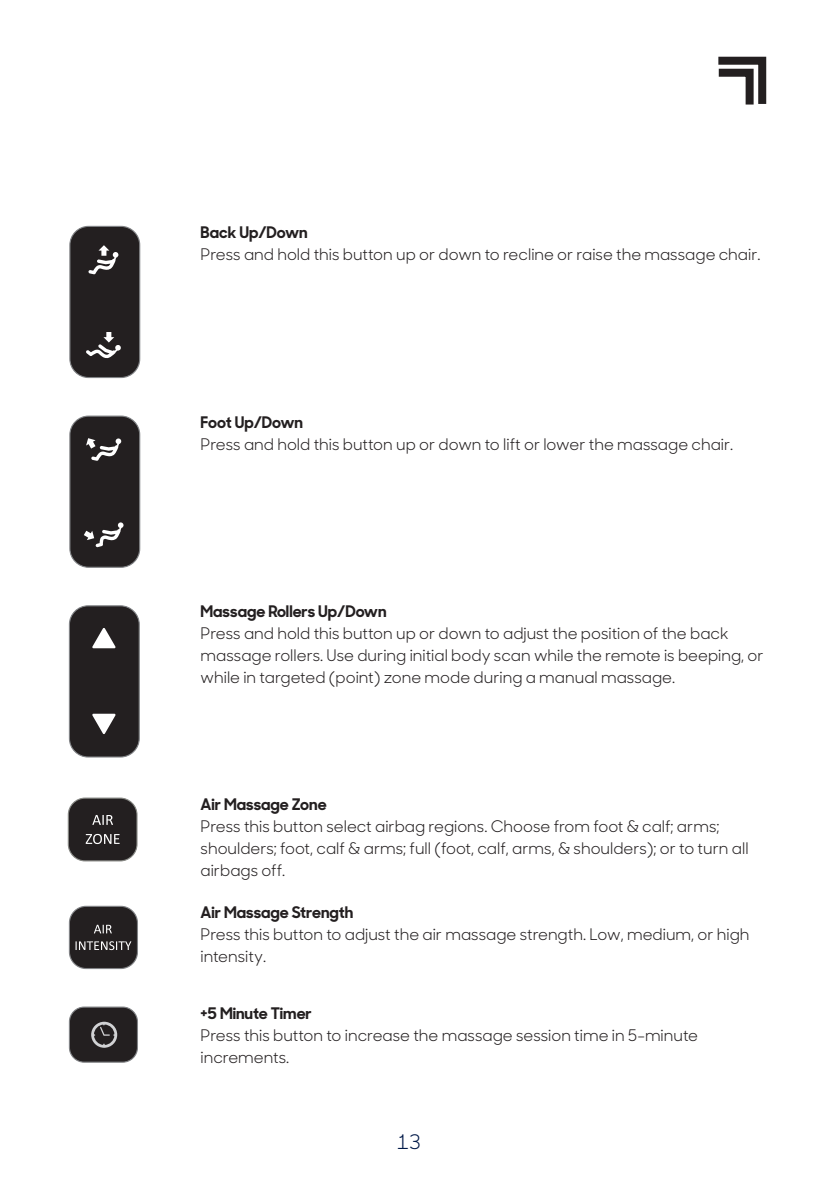
<style>
.page{position:relative;width:823px;height:1191px;background:#fff}
.page>*{position:absolute;margin:0;border:0;box-sizing:border-box;transform-origin:0 0}
.t1{font:20px "Sharp Sans No 1";color:#001948}
.Paragraph_body_text{font:16px/22px "Sharp Sans No 1";color:#231f20}
.Paragraph_body_text-2{font:700 16px "Sharp Sans No 1";color:#231f20}
</style>
<div class="page">
<svg style="left:718px;top:56px;width:49px;height:49px"></svg>
<div style="left:69px;top:606px;width:70px;height:151px;background:#231f20;border-radius:19px"></div>
<div style="left:69px;top:605px;width:71px;height:152px;border:1px solid #808285;border-radius:19px"></div>
<svg style="left:92px;top:628px;width:24px;height:20px"></svg>
<svg style="left:92px;top:713px;width:24px;height:21px"></svg>
<div style="left:70px;top:226px;width:70px;height:151px;background:#231f20;border-radius:19px"></div>
<div style="left:69px;top:226px;width:71px;height:152px;border:1px solid #808285;border-radius:19px"></div>
<svg style="left:88px;top:245px;width:30px;height:29px"></svg>
<svg style="left:86px;top:332px;width:35px;height:26px"></svg>
<div style="left:70px;top:416px;width:70px;height:151px;background:#231f20;border-radius:19px"></div>
<div style="left:69px;top:415px;width:71px;height:153px;border:1px solid #808285;border-radius:19px"></div>
<svg style="left:86px;top:438px;width:35px;height:23px"></svg>
<svg style="left:84px;top:522px;width:39px;height:25px"></svg>
<div style="left:69px;top:1007px;width:68px;height:55px;background:#231f20;border-radius:15px"></div>
<div style="left:69px;top:1006px;width:69px;height:56px;border:1px solid #808285;border-radius:15px"></div>
<svg style="left:91px;top:1021px;width:26px;height:26px"></svg>
<div style="left:69px;top:906px;width:68px;height:62px;background:#231f20;border-radius:17px"></div>
<div style="left:69px;top:905px;width:69px;height:64px;border:1px solid #808285;border-radius:17px"></div>
<svg style="left:75px;top:924px;width:56px;height:26px"></svg>
<div style="left:68px;top:798px;width:69px;height:63px;background:#231f20;border-radius:17px"></div>
<div style="left:68px;top:797px;width:69px;height:64px;border:1px solid #878884;border-radius:17px"></div>
<svg style="left:86px;top:815px;width:33px;height:29px"></svg>
<p class="Paragraph_body_text-2" style="left:200px;top:219px;width:109px">Back Up/Down</p>
<p class="Paragraph_body_text" style="left:200px;top:242px;width:561px">Press and hold this button up or down to recline or raise the massage chair.</p>
<p class="Paragraph_body_text-2" style="left:200px;top:408px;width:104px">Foot Up/Down</p>
<p class="Paragraph_body_text" style="left:200px;top:431px;width:534px">Press and hold this button up or down to lift or lower the massage chair.</p>
<p class="Paragraph_body_text-2" style="left:200px;top:598px;width:187px">Massage Rollers Up/Down</p>
<p class="Paragraph_body_text" style="left:200px;top:621px;width:564px">Press and hold this button up or down to adjust the position of the back massage rollers. Use during initial body scan while the remote is beeping, or while in targeted (point) zone mode during a manual massage.</p>
<p class="Paragraph_body_text-2" style="left:200px;top:790px;width:128px">Air Massage Zone</p>
<p class="Paragraph_body_text" style="left:200px;top:813px;width:549px">Press this button select airbag regions. Choose from foot &amp; calf; arms; shoulders; foot, calf &amp; arms; full (foot, calf, arms, &amp; shoulders); or to turn all airbags off.</p>
<p class="Paragraph_body_text-2" style="left:200px;top:898px;width:154px">Air Massage Strength</p>
<p class="Paragraph_body_text" style="left:200px;top:921px;width:550px">Press this button to adjust the air massage strength. Low, medium, or high intensity.</p>
<p class="Paragraph_body_text-2" style="left:200px;top:999px;width:113px">+5 Minute Timer</p>
<p class="Paragraph_body_text" style="left:200px;top:1022px;width:498px">Press this button to increase the massage session time in 5-minute increments.</p>
<p class="t1" style="left:397px;top:1126px;width:25px">13</p>
</div>
